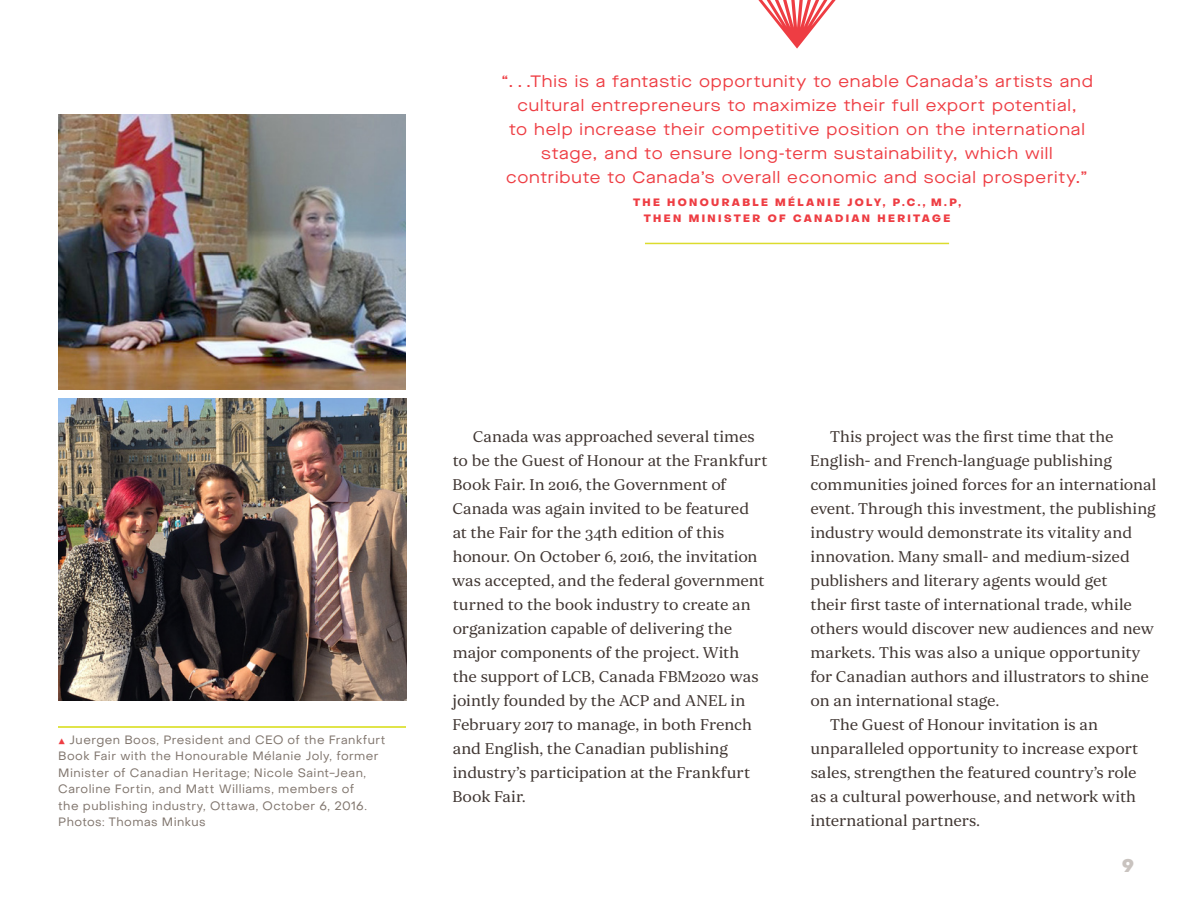
<style>
.page{position:relative;width:1188px;height:918px;background:#fff}
.page>*{position:absolute;margin:0;border:0;box-sizing:border-box;transform-origin:0 0}
.t1{font:800 18px "Object Sans";color:#c9c3bf}
.body_text{font:16.5px/24px "Orbikular";letter-spacing:-.005em;color:#3f3531}
.quote{font:16.5px/24px "Maison Neue Extended";letter-spacing:.05em;color:#ee3d43;text-align:center}
.no_indent{font:12px/16.5px "Object Sans";letter-spacing:.035em;color:#80756d}
.quote-2{font:800 10.5px/16.5px "Object Sans";letter-spacing:.225em;color:#ee3d43;text-align:center}
.s1{font-family:"Scala Sans OT";color:#ee3d43}
</style>
<div class="page">
<img style="left:58px;top:115px;width:347px;height:274px">
<img style="left:58px;top:399px;width:348px;height:302px">
<hr style="left:645px;top:243px;width:304px;height:1px;background:#dcdc2d">
<svg style="left:758px;top:0;width:78px;height:49px"></svg>
<hr style="left:58px;top:726px;width:347px;height:1px;background:#e0e44a">
<p class="quote" style="left:501px;top:70px;width:593px">“. . .This is a fantastic opportunity to enable Canada’s artists and cultural entrepreneurs to maximize their full export potential,<br>to help increase their competitive position on the international stage, and to ensure long-term sustainability, which will contribute to Canada’s overall economic and social prosperity.”</p>
<p class="quote-2" style="left:633px;top:194px;width:330px">THE HONOURABLE MÉLANIE JOLY, P.C., M.P,<br>THEN MINISTER OF CANADIAN HERITAGE</p>
<p class="no_indent" style="left:58px;top:731px;width:329px"><span class="s1">▴</span> Juergen Boos, President and CEO of the Frankfurt Book Fair with the Honourable Mélanie Joly, former Minister of Canadian Heritage; Nicole Saint-Jean, Caroline Fortin, and Matt Williams, members of<br>the publishing industry, Ottawa, October 6, 2016.<br>Photos: Thomas Minkus</p>
<p class="body_text" style="left:452px;top:424px;width:317px;text-indent:20px">Canada was approached several times to be the Guest of Honour at the Frankfurt Book Fair. In 2016, the Government of Canada was again invited to be featured<br>at the Fair for the 34th edition of this honour. On October 6, 2016, the invitation was accepted, and the federal government turned to the book industry to create an organization capable of delivering the major components of the project. With<br>the support of LCB, Canada FBM2020 was jointly founded by the ACP and ANEL in February 2017 to manage, in both French and English, the Canadian publishing industry’s participation at the Frankfurt Book Fair.</p>
<p class="body_text" style="left:810px;top:424px;width:348px;text-indent:20px">This project was the first time that the English- and French-language publishing communities joined forces for an international event. Through this investment, the publishing industry would demonstrate its vitality and innovation. Many small- and medium-sized publishers and literary agents would get<br>their first taste of international trade, while others would discover new audiences and new markets. This was also a unique opportunity for Canadian authors and illustrators to shine on an international stage.</p>
<p class="body_text" style="left:810px;top:712px;width:329px;text-indent:20px">The Guest of Honour invitation is an unparalleled opportunity to increase export sales, strengthen the featured country’s role as a cultural powerhouse, and network with international partners.</p>
<p class="t1" style="left:1122px;top:855px;width:13px">9</p>
</div>
